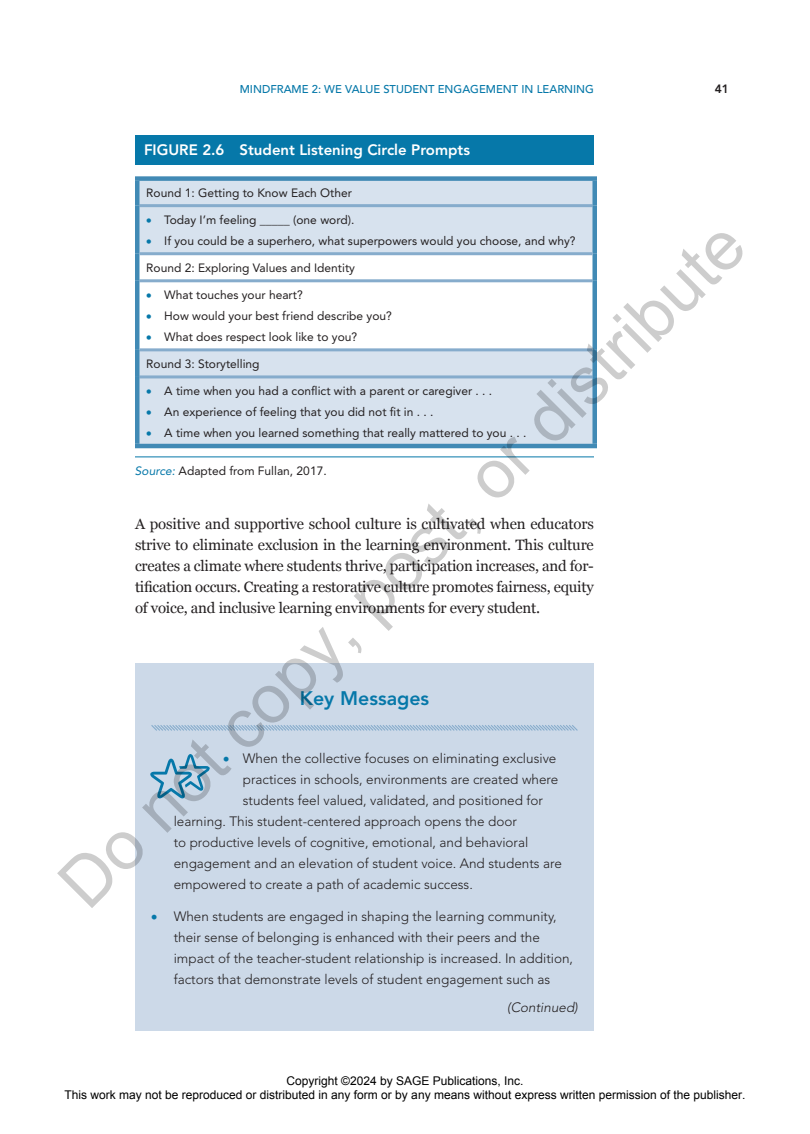
<style>
.page{position:relative;width:810px;height:1134px;background:#fff}
.page>*{position:absolute;margin:0;border:0;box-sizing:border-box;transform-origin:0 0}
.t1{font:69px "Arial";color:rgb(0 0 0/.2)}
.t2{font:800 19.5px "Avenir LT Std";color:#0678a9}
.t3{font:15px/21px "Georgia";letter-spacing:-.015em;color:#231f20;text-align:justify}
.t4{font:800 15px "Avenir LT Std";color:#fff}
.t5{font:300 13.5px/21px "Avenir LT Std";color:#231f20}
.t6{font:italic 300 13.5px "Avenir LT Std";color:#231f20}
.t7{font:12px "Avenir LT Std";color:#231f20}
.t8{font:12px/14.4px "Arial";color:#000;text-align:center}
.t9{font:800 12px "Avenir LT Std";color:#231f20}
.t10{font:500 11.25px "Avenir LT Std";color:#0678a9}
.s1{color:#0678a9}
.s2{font-style:italic;color:#0678a9}
</style>
<div class="page">
<div style="left:135px;top:135px;width:459px;height:30px;background:#0678a9"></div>
<hr style="left:135px;top:457px;width:459px;height:1px;background:#0678a9">
<svg style="left:140px;top:181px;width:452px;height:263px;fill:#d7e2ee"></svg>
<hr style="left:140px;top:204px;width:452px;height:3px;background:#86accc">
<hr style="left:140px;top:279px;width:452px;height:3px;background:#86accc">
<hr style="left:140px;top:375px;width:452px;height:3px;background:#86accc">
<div style="left:135px;top:254px;width:5px;height:27px;background:#418ab5"></div>
<div style="left:592px;top:254px;width:5px;height:27px;background:#418ab5"></div>
<div style="left:135px;top:281px;width:5px;height:69px;background:#418ab5"></div>
<div style="left:592px;top:281px;width:5px;height:69px;background:#418ab5"></div>
<div style="left:135px;top:181px;width:5px;height:25px;background:#418ab5"></div>
<div style="left:592px;top:181px;width:5px;height:25px;background:#418ab5"></div>
<div style="left:135px;top:206px;width:5px;height:48px;background:#418ab5"></div>
<div style="left:592px;top:206px;width:5px;height:48px;background:#418ab5"></div>
<hr style="left:140px;top:252px;width:452px;height:3px;background:#86accc">
<hr style="left:140px;top:348px;width:452px;height:3px;background:#86accc">
<div style="left:135px;top:350px;width:5px;height:27px;background:#418ab5"></div>
<div style="left:592px;top:350px;width:5px;height:27px;background:#418ab5"></div>
<div style="left:135px;top:377px;width:5px;height:67px;background:#418ab5"></div>
<div style="left:592px;top:377px;width:5px;height:67px;background:#418ab5"></div>
<hr style="left:135px;top:444px;width:462px;height:4px;background:#418ab5">
<div style="left:135px;top:176px;width:462px;height:5px;background:#418ab5"></div>
<div style="left:135px;top:663px;width:459px;height:367px;background:#ccd9e8"></div>
<svg style="left:151px;top:725px;width:427px;height:6px"></svg>
<svg style="left:150px;top:754px;width:60px;height:44px"></svg>
<p class="t10" style="left:240px;top:83px;width:356px">MINDFRAME 2: WE VALUE STUDENT ENGAGEMENT IN LEARNING</p>
<p class="t9" style="left:715px;top:82px;width:16px">41</p>
<p class="t4" style="left:144px;top:141px;width:328px">FIGURE 2.6 Student Listening Circle Prompts</p>
<p class="t7" style="left:146px;top:186px;width:207px">Round 1: Getting to Know Each Other</p>
<p class="t7" style="left:146px;top:213px;width:210px"><span class="s1">•</span> Today I’m feeling _____ (one word).</p>
<p class="t7" style="left:146px;top:234px;width:431px"><span class="s1">•</span> If you could be a superhero, what superpowers would you choose, and why?</p>
<p class="t7" style="left:146px;top:261px;width:210px">Round 2: Exploring Values and Identity</p>
<p class="t7" style="left:146px;top:288px;width:158px"><span class="s1">•</span> What touches your heart?</p>
<p class="t7" style="left:146px;top:309px;width:247px"><span class="s1">•</span> How would your best friend describe you?</p>
<p class="t7" style="left:146px;top:330px;width:213px"><span class="s1">•</span> What does respect look like to you?</p>
<p class="t7" style="left:146px;top:357px;width:115px">Round 3: Storytelling</p>
<p class="t7" style="left:146px;top:384px;width:347px"><span class="s1">•</span> A time when you had a conflict with a parent or caregiver . . .</p>
<p class="t7" style="left:146px;top:405px;width:289px"><span class="s1">•</span> An experience of feeling that you did not fit in . . .</p>
<p class="t7" style="left:146px;top:426px;width:382px"><span class="s1">•</span> A time when you learned something that really mattered to you . . .</p>
<p class="t7" style="left:135px;top:464px;width:193px"><span class="s2">Source:</span> Adapted from Fullan, 2017.</p>
<p class="t3" style="left:135px;top:512px;width:461px">A positive and supportive school culture is cultivated when educators strive to eliminate exclusion in the learning environment. This culture creates a climate where students thrive, participation increases, and for&shy;tification occurs. Creating a restorative culture promotes fairness, equity of voice, and inclusive learning environments for every student.</p>
<h1 class="t1" style="left:39px;top:863px;width:937px;rotate:-45deg">Do not copy, post, or distribute</h1>
<h2 class="t2" style="left:300px;top:686px;width:131px">Key Messages</h2>
<p class="t5" style="left:223px;top:748px;width:335px"><span class="s1">•</span> When the collective focuses on eliminating exclusive</p>
<p class="t5" style="left:243px;top:769px;width:317px">practices in schools, environments are created where</p>
<p class="t5" style="left:243px;top:790px;width:302px">students feel valued, validated, and positioned for</p>
<p class="t5" style="left:174px;top:811px;width:345px">learning. This student-centered approach opens the door</p>
<p class="t5" style="left:174px;top:832px;width:356px">to productive levels of cognitive, emotional, and behavioral</p>
<p class="t5" style="left:174px;top:853px;width:390px">engagement and an elevation of student voice. And students are</p>
<p class="t5" style="left:174px;top:874px;width:301px">empowered to create a path of academic success.</p>
<p class="t5" style="left:174px;top:906px;width:401px;text-indent:-23px"><span class="s1">•</span> When students are engaged in shaping the learning community, their sense of belonging is enhanced with their peers and the impact of the teacher-student relationship is increased. In addition, factors that demonstrate levels of student engagement such as</p>
<p class="t6" style="left:507px;top:999px;width:72px">(Continued)</p>
<p class="t8" style="left:65px;top:1073px;width:682px">Copyright ©2024 by SAGE Publications, Inc.<br>This work may not be reproduced or distributed in any form or by any means without express written permission of the publisher.</p>
</div>
